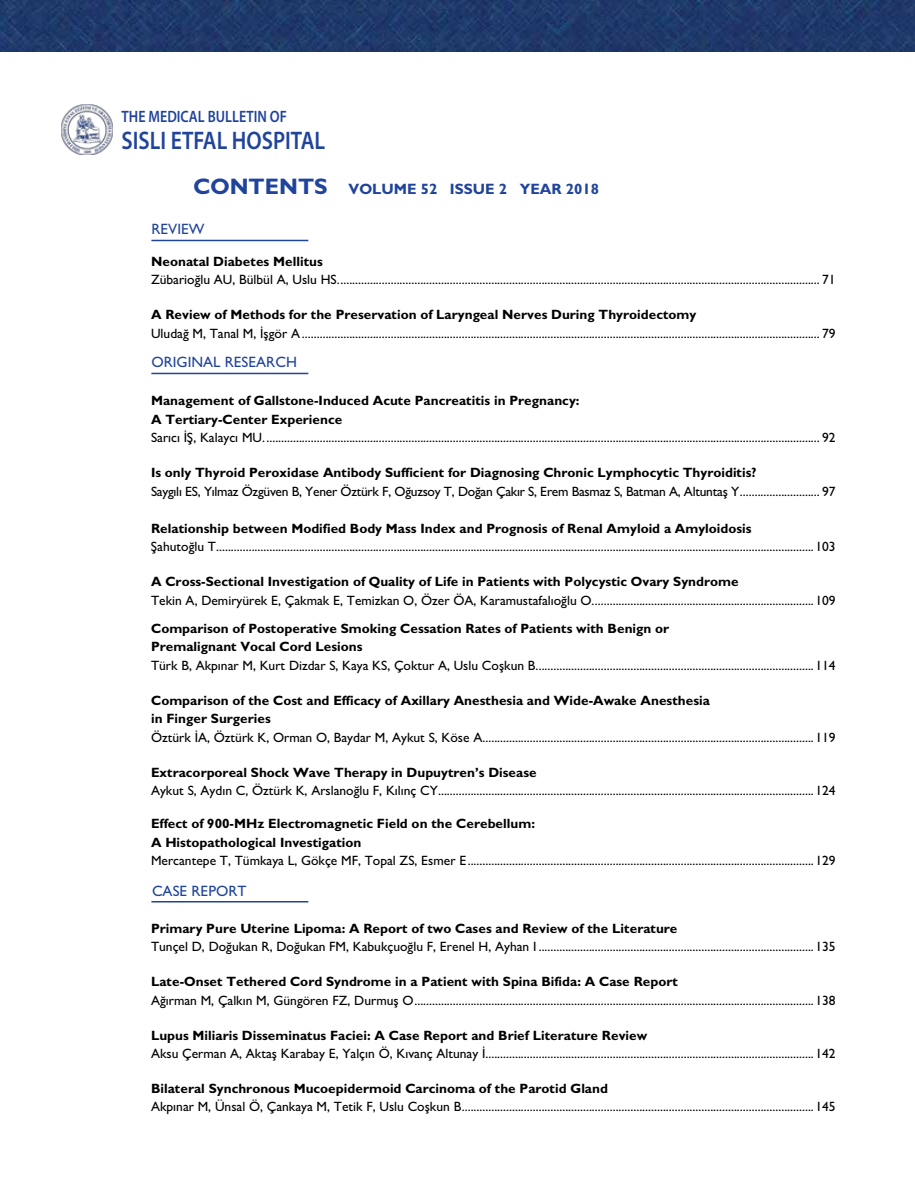
<style>
.page{position:relative;width:915px;height:1191px;background:#fff}
.page>*{position:absolute;margin:0;border:0;box-sizing:border-box;transform-origin:0 0}
.t1{font:600 25.5px "Myriad Pro";color:#20449c;scale:.85 1}
.t2{font:600 16.5px "Myriad Pro";color:#20449c;scale:.85 1}
.t3{font:500 15px "Gill Sans MT Pro";color:#20449c}
.t4{font:700 15px "Gill Sans MT Pro";color:#20449c}
.t5{font:500 13.5px "Gill Sans MT Pro";color:#000}
.t6{font:700 13.5px/18.5px "Gill Sans MT Pro";color:#000}
.t7{font:500 13.5px "Gill Sans MT Pro";letter-spacing:-.02em;color:#000}
.s1{font-size:22.5px}
</style>
<div class="page">
<img style="left:61px;top:104px;width:51px;height:51px">
<hr style="left:151px;top:373px;width:157px;height:1px;background:#20449c">
<hr style="left:151px;top:240px;width:157px;height:1px;background:#20449c">
<hr style="left:151px;top:901px;width:157px;height:1px;background:#20449c">
<img style="left:0;top:0;width:914px;height:52px">
<p class="t2" style="left:121px;top:106px;width:196px">THE MEDICAL BULLETIN OF</p>
<h1 class="t1" style="left:121px;top:124px;width:241px">SISLI ETFAL HOSPITAL</h1>
<p class="t4" style="left:193px;top:180px;width:407px"><span class="s1">CONTENTS</span> VOLUME 52 ISSUE 2 YEAR 2018</p>
<p class="t3" style="left:151px;top:220px;width:55px">REVIEW</p>
<p class="t6" style="left:151px;top:252px;width:173px">Neonatal Diabetes Mellitus</p>
<p class="t5" style="left:151px;top:272px;width:686px">Zübarioğlu AU, Bülbül A, Uslu HS................................................................................................................................................................... 71</p>
<p class="t6" style="left:151px;top:305px;width:546px">A Review of Methods for the Preservation of Laryngeal Nerves During Thyroidectomy</p>
<p class="t5" style="left:151px;top:325px;width:686px">Uludağ M, Tanal M, İşgör A............................................................................................................................................................................... 79</p>
<p class="t3" style="left:151px;top:353px;width:147px">ORIGINAL RESEARCH</p>
<p class="t6" style="left:151px;top:391px;width:430px">Management of Gallstone-Induced Acute Pancreatitis in Pregnancy:<br>A Tertiary-Center Experience</p>
<p class="t5" style="left:151px;top:430px;width:686px">Sarıcı İŞ, Kalaycı MU............................................................................................................................................................................................ 92</p>
<p class="t6" style="left:151px;top:463px;width:607px">Is only Thyroid Peroxidase Antibody Sufficient for Diagnosing Chronic Lymphocytic Thyroiditis?</p>
<p class="t7" style="left:151px;top:483px;width:686px">Saygılı ES, Yılmaz Özgüven B, Yener Öztürk F, Oğuzsoy T, Doğan Çakır S, Erem Basmaz S, Batman A, Altuntaş Y........................... 97</p>
<p class="t6" style="left:151px;top:519px;width:602px">Relationship between Modified Body Mass Index and Prognosis of Renal Amyloid a Amyloidosis</p>
<p class="t5" style="left:151px;top:539px;width:686px">Şahutoğlu T..........................................................................................................................................................................................................103</p>
<p class="t6" style="left:151px;top:572px;width:589px">A Cross-Sectional Investigation of Quality of Life in Patients with Polycystic Ovary Syndrome</p>
<p class="t5" style="left:151px;top:592px;width:686px">Tekin A, Demiryürek E, Çakmak E, Temizkan O, Özer ÖA, Karamustafalıoğlu O...........................................................................109</p>
<p class="t6" style="left:151px;top:619px;width:519px">Comparison of Postoperative Smoking Cessation Rates of Patients with Benign or<br>Premalignant Vocal Cord Lesions</p>
<p class="t5" style="left:151px;top:657px;width:686px">Türk B, Akpınar M, Kurt Dizdar S, Kaya KS, Çoktur A, Uslu Coşkun B..............................................................................................114</p>
<p class="t6" style="left:151px;top:691px;width:560px">Comparison of the Cost and Efficacy of Axillary Anesthesia and Wide-Awake Anesthesia in Finger Surgeries</p>
<p class="t5" style="left:151px;top:729px;width:686px">Öztürk İA, Öztürk K, Orman O, Baydar M, Aykut S, Köse A................................................................................................................119</p>
<p class="t6" style="left:151px;top:762px;width:387px">Extracorporeal Shock Wave Therapy in Dupuytren’s Disease</p>
<p class="t5" style="left:151px;top:782px;width:686px">Aykut S, Aydın C, Öztürk K, Arslanoğlu F, Kılınç CY...............................................................................................................................124</p>
<p class="t6" style="left:151px;top:814px;width:385px">Effect of 900-MHz Electromagnetic Field on the Cerebellum:<br>A Histopathological Investigation</p>
<p class="t5" style="left:151px;top:852px;width:686px">Mercantepe T, Tümkaya L, Gökçe MF, Topal ZS, Esmer E.....................................................................................................................129</p>
<p class="t3" style="left:152px;top:881px;width:96px">CASE REPORT</p>
<p class="t6" style="left:151px;top:918px;width:528px">Primary Pure Uterine Lipoma: A Report of two Cases and Review of the Literature</p>
<p class="t5" style="left:151px;top:938px;width:686px">Tunçel D, Doğukan R, Doğukan FM, Kabukçuoğlu F, Erenel H, Ayhan I .............................................................................................135</p>
<p class="t6" style="left:151px;top:972px;width:528px">Late-Onset Tethered Cord Syndrome in a Patient with Spina Bifida: A Case Report</p>
<p class="t5" style="left:151px;top:992px;width:686px">Ağırman M, Çalkın M, Güngören FZ, Durmuş O.......................................................................................................................................138</p>
<p class="t6" style="left:151px;top:1025px;width:497px">Lupus Miliaris Disseminatus Faciei: A Case Report and Brief Literature Review</p>
<p class="t5" style="left:151px;top:1045px;width:686px">Aksu Çerman A, Aktaş Karabay E, Yalçın Ö, Kıvanç Altunay İ...............................................................................................................142</p>
<p class="t6" style="left:151px;top:1078px;width:458px">Bilateral Synchronous Mucoepidermoid Carcinoma of the Parotid Gland</p>
<p class="t5" style="left:151px;top:1098px;width:686px">Akpınar M, Ünsal Ö, Çankaya M, Tetik F, Uslu Coşkun B.......................................................................................................................145</p>
</div>
